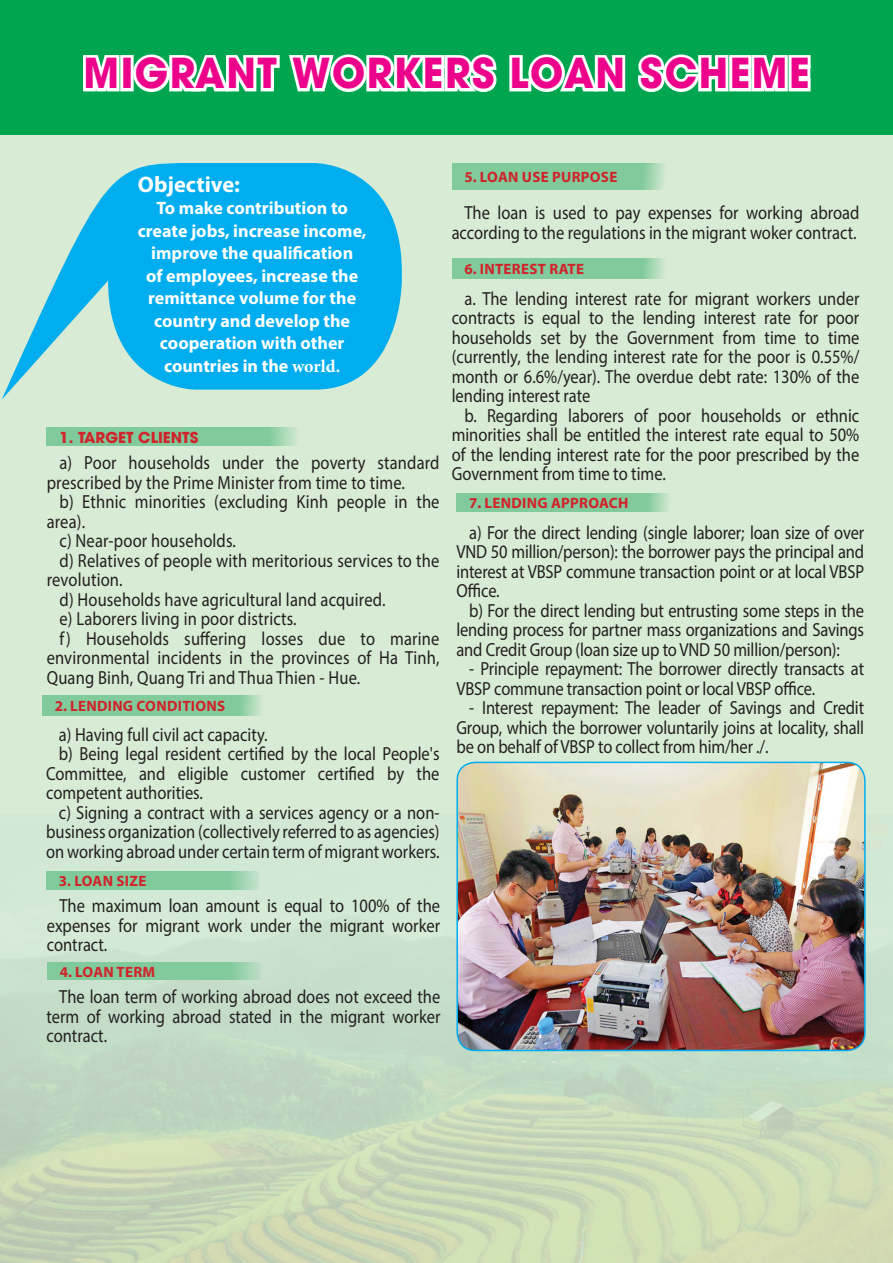
<style>
.page{position:relative;width:893px;height:1263px;background:#fff}
.page>*{position:absolute;margin:0;border:0;box-sizing:border-box;transform-origin:0 0}
.t1{font:700 40.95px "NGANHANGCSXH1 bold";letter-spacing:.04em;color:#ed028c;scale:.95 1}
.t2{font:700 22.5px "Myriad Pro";color:#fff}
.t3{font:18.9px/19.5px "Myriad Pro";color:#231f20;text-align:justify;scale:.87 1}
.t4{font:700 18px/22.5px "Myriad Pro";color:#fff;text-align:center}
.t5{font:700 15px "Myriad Pro";letter-spacing:.02em;color:#d1232a}
.t6{font:700 15px "NGANHANGCSXH1 bold";color:#d1232a}
.s1{font-family:"Minion Pro"}
</style>
<div class="page">
<div style="left:0;top:105px;width:893px;height:1158px;background:#d8ebd4"></div>
<div style="left:47px;top:428px;width:252px;height:18px;background:#80ca9c"></div>
<div style="left:452px;top:163px;width:213px;height:27px;background:#80ca9c"></div>
<div style="left:0;top:0;width:893px;height:135px;background:#00a54f"></div>
<svg style="left:83px;top:55px;width:39px;height:37px"></svg>
<div style="left:120px;top:55px;width:14px;height:36px;border:6px solid #fff"></div>
<svg style="left:129px;top:54px;width:497px;height:38px"></svg>
<svg style="left:638px;top:54px;width:173px;height:38px;background:#ceeddd"></svg>
<svg style="left:2px;top:163px;width:400px;height:237px;fill:#00aeef"></svg>
<div style="left:452px;top:258px;width:213px;height:21px;background:#80ca9c"></div>
<div style="left:456px;top:494px;width:214px;height:18px;background:#80ca9c"></div>
<img style="left:0;top:889px;width:893px;height:374px">
<div style="left:46px;top:871px;width:213px;height:18px;background:#80ca9c"></div>
<div style="left:42px;top:695px;width:221px;height:21px;background:#80ca9c"></div>
<div style="left:47px;top:963px;width:214px;height:17px;background:#80ca9c"></div>
<img style="left:458px;top:762px;width:407px;height:288px">
<div style="left:456px;top:762px;width:410px;height:289px;border:2px solid #00aeef;border-radius:18px"></div>
<p class="t1" style="left:83px;top:44px;width:766px">MIGRANT WORKERS LOAN SCHEME</p>
<p class="t2" style="left:138px;top:169px;width:104px">Objective:</p>
<p class="t4" style="left:138px;top:196px;width:230px">To make contribution to create jobs, increase income, improve the qualification<br>of employees, increase the remittance volume for the country and develop the cooperation with other countries in the <span class="s1">world.</span></p>
<p class="t6" style="left:60px;top:426px;width:140px">1. TARGET CLIENTS</p>
<p class="t3" style="left:47px;top:453px;width:453px;text-indent:13px">a) Poor households under the poverty standard prescribed by the Prime Minister from time to time.</p>
<p class="t3" style="left:47px;top:492px;width:453px;text-indent:13px">b) Ethnic minorities (excluding Kinh people in the area).</p>
<p class="t3" style="left:60px;top:531px;width:204px">c) Near-poor households.</p>
<p class="t3" style="left:47px;top:550px;width:453px;text-indent:13px">d) Relatives of people with meritorious services to the revolution.</p>
<p class="t3" style="left:60px;top:589px;width:376px">d) Households have agricultural land acquired.</p>
<p class="t3" style="left:60px;top:609px;width:274px">e) Laborers living in poor districts.</p>
<p class="t3" style="left:47px;top:628px;width:453px;text-indent:13px">f) Households suffering losses due to marine environmental incidents in the provinces of Ha Tinh, Quang Binh, Quang Tri and Thua Thien - Hue.</p>
<p class="t5" style="left:55px;top:696px;width:172px">2. LENDING CONDITIONS</p>
<p class="t3" style="left:59px;top:724px;width:241px">a) Having full civil act capacity.</p>
<p class="t3" style="left:46px;top:744px;width:454px;text-indent:13px">b) Being legal resident certified by the local People's Committee, and eligible customer certified by the competent authorities.</p>
<p class="t3" style="left:46px;top:802px;width:454px;text-indent:13px">c) Signing a contract with a services agency or a non&shy;business organization (collectively referred to as agencies) on working abroad under certain term of migrant workers.</p>
<p class="t5" style="left:59px;top:871px;width:89px">3. LOAN SIZE</p>
<p class="t3" style="left:47px;top:896px;width:454px;text-indent:13px">The maximum loan amount is equal to 100% of the expenses for migrant work under the migrant worker contract.</p>
<p class="t5" style="left:60px;top:962px;width:97px">4. LOAN TERM</p>
<p class="t3" style="left:46px;top:987px;width:454px;text-indent:13px">The loan term of working abroad does not exceed the term of working abroad stated in the migrant worker contract.</p>
<p class="t5" style="left:464px;top:167px;width:154px">5. LOAN USE PURPOSE</p>
<p class="t3" style="left:452px;top:203px;width:470px;text-align:right">The loan is used to pay expenses for working abroad according to the regulations in the migrant woker contract.</p>
<p class="t5" style="left:464px;top:259px;width:121px">6. INTEREST RATE</p>
<p class="t3" style="left:452px;top:288px;width:470px;text-indent:13px">a. The lending interest rate for migrant workers under contracts is equal to the lending interest rate for poor households set by the Government from time to time (currently, the lending interest rate for the poor is 0.55%/ month or 6.6%/year). The overdue debt rate: 130% of the lending interest rate</p>
<p class="t3" style="left:452px;top:405px;width:470px;text-indent:13px">b. Regarding laborers of poor households or ethnic minorities shall be entitled the interest rate equal to 50% of the lending interest rate for the poor prescribed by the Government from time to time.</p>
<p class="t5" style="left:469px;top:494px;width:161px">7. LENDING APPROACH</p>
<p class="t3" style="left:456px;top:522px;width:470px;text-indent:13px">a) For the direct lending (single laborer; loan size of over VND 50 million/person): the borrower pays the principal and interest at VBSP commune transaction point or at local VBSP Office.</p>
<p class="t3" style="left:456px;top:600px;width:470px;text-indent:13px">b) For the direct lending but entrusting some steps in the lending process for partner mass organizations and Savings and Credit Group (loan size up to VND 50 million/person):</p>
<p class="t3" style="left:456px;top:659px;width:470px;text-indent:13px">- Principle repayment: The borrower directly transacts at<br>VBSP commune transaction point or local VBSP office.</p>
<p class="t3" style="left:456px;top:698px;width:470px;text-indent:13px">- Interest repayment: The leader of Savings and Credit Group, which the borrower voluntarily joins at locality, shall be on behalf of VBSP to collect from him/her ./.</p>
</div>
